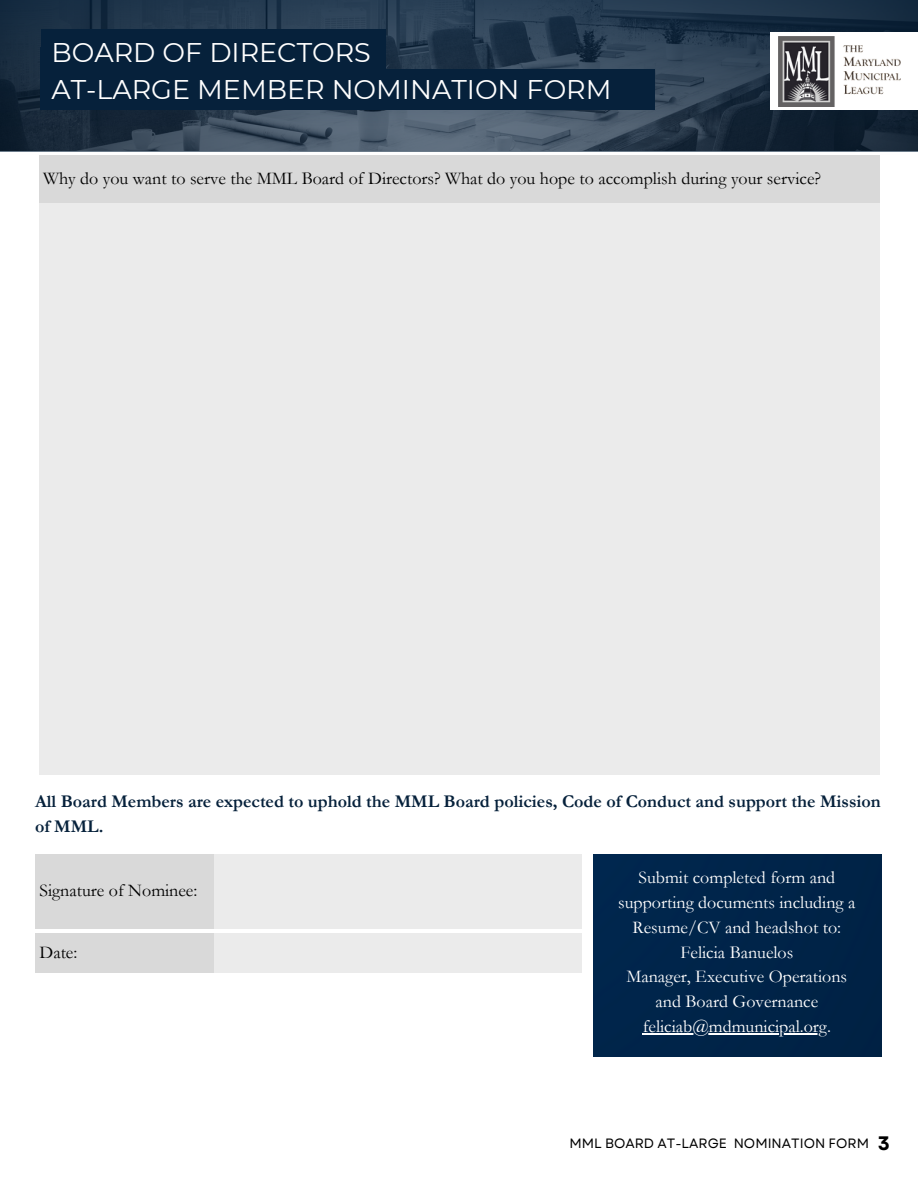
<style>
.page{position:relative;width:918px;height:1188px;background:#fff}
.page>*{position:absolute;margin:0;border:0;box-sizing:border-box;transform-origin:0 0}
.t1{font:27px/37.2px "Montserrat";color:#fff}
.t2{font:18px/24.8px "Garamond";color:#fff;text-align:center}
.t3{font:18px "Garamond";color:#000}
.t4{font:700 18px/24.8px "Garamond";color:#06213b}
.t5{font:13.5px "Garet";color:#000}
.s1{font-weight:700;font-size:19.5px}
</style>
<div class="page">
<svg style="left:0;top:0;width:918px;height:151px;background:#2a3c4f"></svg>
<div style="left:42px;top:29px;width:344px;height:63px;background:#06213b"></div>
<div style="left:41px;top:47px;width:344px;height:63px;background:#06213b"></div>
<div style="left:375px;top:69px;width:279px;height:41px;background:#06213b"></div>
<div style="left:771px;top:33px;width:147px;height:77px;background:#fff"></div>
<img style="left:843px;top:45px;width:57px;height:50px">
<img style="left:779px;top:36px;width:56px;height:70px">
<div style="left:39px;top:155px;width:840px;height:49px;background:#d9d9d9"></div>
<div style="left:39px;top:204px;width:840px;height:571px;background:#ebebeb"></div>
<div style="left:35px;top:855px;width:179px;height:74px;background:#d9d9d9"></div>
<div style="left:214px;top:855px;width:367px;height:74px;background:#ebebeb"></div>
<div style="left:35px;top:933px;width:179px;height:40px;background:#d9d9d9"></div>
<div style="left:214px;top:933px;width:367px;height:40px;background:#ebebeb"></div>
<div style="left:593px;top:855px;width:288px;height:201px;background:#002449"></div>
<hr style="left:643px;top:1033px;width:184px;height:1px;background:#fff">
<h1 class="t1" style="left:51px;top:33px;width:562px">BOARD OF DIRECTORS<br>AT-LARGE MEMBER NOMINATION FORM</h1>
<p class="t3" style="left:43px;top:168px;width:779px">Why do you want to serve the MML Board of Directors? What do you hope to accomplish during your service?</p>
<p class="t4" style="left:35px;top:789px;width:847px">All Board Members are expected to uphold the MML Board policies, Code of Conduct and support the Mission of MML.</p>
<p class="t3" style="left:40px;top:881px;width:159px">Signature of Nominee:</p>
<p class="t3" style="left:40px;top:943px;width:39px">Date:</p>
<p class="t2" style="left:618px;top:866px;width:239px">Submit completed form and supporting documents including a<br>Resume/CV and headshot to:<br>Felicia Banuelos<br>Manager, Executive Operations and Board Governance feliciab@mdmunicipal.org.</p>
<p class="t5" style="left:569px;top:1133px;width:322px">MML BOARD AT-LARGE NOMINATION FORM <span class="s1">3</span></p>
</div>
